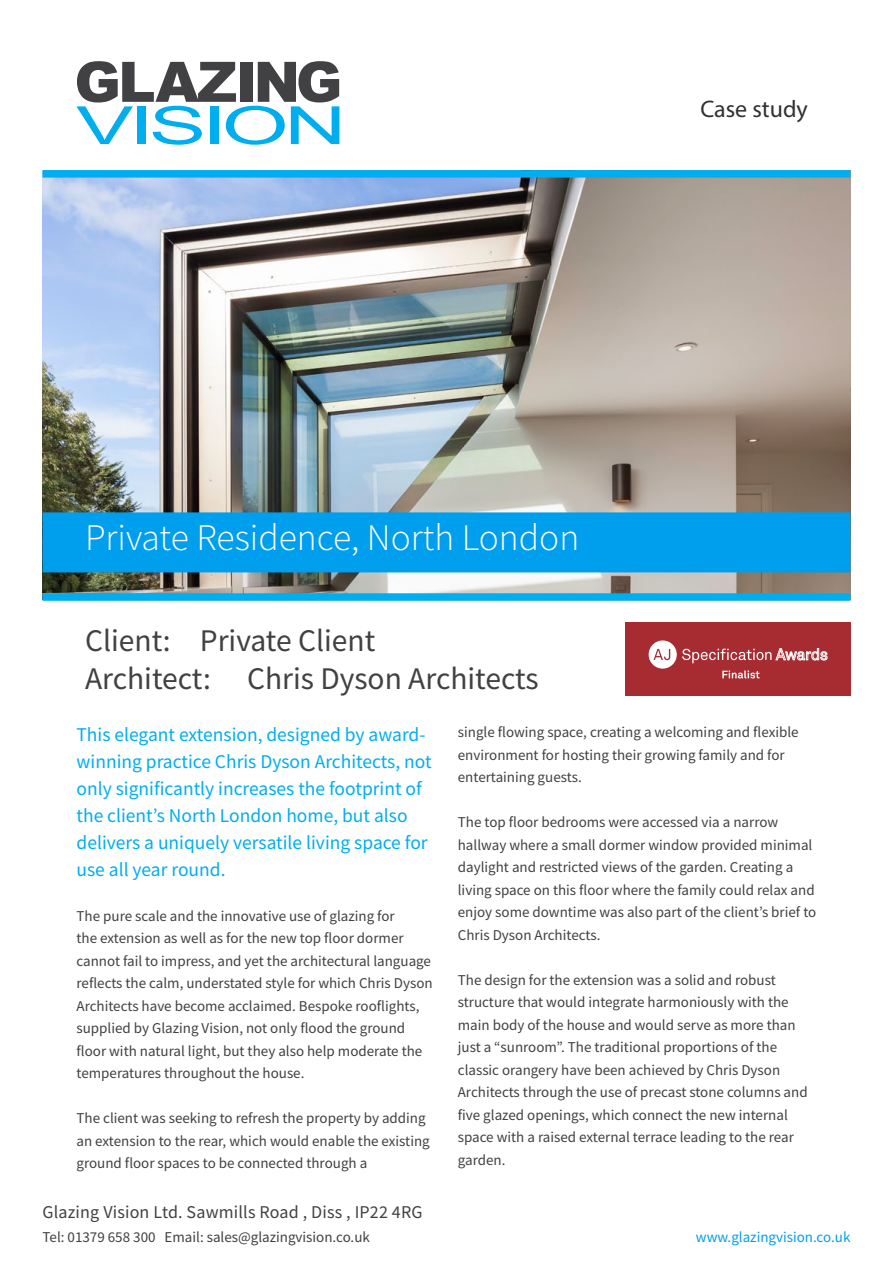
<style>
.page{position:relative;width:893px;height:1263px;background:#fff}
.page>*{position:absolute;margin:0;border:0;box-sizing:border-box;transform-origin:0 0}
.t1{font:300 37.5px "Source Sans Pro";color:#fff}
.t2{font:31.5px/37.8px "Source Sans Pro";color:#414042}
.t3{font:24px "Myriad Pro";color:#323132}
.t4{font:19.5px/27px "Source Sans Pro";color:#00aeef}
.t5{font:18px "Source Sans Pro";letter-spacing:.01em;color:#414042}
.t6{font:15px/22.5px "Source Sans Pro";color:#414042}
.t7{font:15px "Source Sans Pro";color:#009fee}
</style>
<div class="page">
<img style="left:43px;top:178px;width:807px;height:415px">
<div style="left:43px;top:593px;width:807px;height:8px;background:#00aeef"></div>
<div style="left:43px;top:512px;width:807px;height:60px;background:#009fee"></div>
<svg style="left:77px;top:61px;width:262px;height:84px"></svg>
<div style="left:43px;top:170px;width:807px;height:8px;background:#00aeef"></div>
<div style="left:625px;top:622px;width:225px;height:74px;background:#a72c31"></div>
<div style="left:649px;top:640px;width:28px;height:29px;background:#fff;border-radius:50%"></div>
<svg style="left:653px;top:649px;width:17px;height:11px"></svg>
<svg style="left:682px;top:648px;width:145px;height:15px"></svg>
<svg style="left:722px;top:670px;width:37px;height:8px"></svg>
<h3 class="t3" style="left:700px;top:94px;width:109px">Case study</h3>
<h1 class="t1" style="left:85px;top:515px;width:496px">Private Residence, North London</h1>
<h2 class="t2" style="left:85px;top:621px;width:455px">Client: Private Client<br>Architect: Chris Dyson Architects</h2>
<p class="t4" style="left:77px;top:721px;width:357px">This elegant extension, designed by award&shy;winning practice Chris Dyson Architects, not only significantly increases the footprint of the client’s North London home, but also delivers a uniquely versatile living space for use all year round.</p>
<p class="t6" style="left:77px;top:904px;width:358px">The pure scale and the innovative use of glazing for<br>the extension as well as for the new top floor dormer cannot fail to impress, and yet the architectural language reflects the calm, understated style for which Chris Dyson Architects have become acclaimed. Bespoke rooflights, supplied by Glazing Vision, not only flood the ground floor with natural light, but they also help moderate the temperatures throughout the house.</p>
<p class="t6" style="left:77px;top:1107px;width:355px">The client was seeking to refresh the property by adding an extension to the rear, which would enable the existing ground floor spaces to be connected through a</p>
<p class="t6" style="left:458px;top:721px;width:342px">single flowing space, creating a welcoming and flexible environment for hosting their growing family and for entertaining guests.</p>
<p class="t6" style="left:458px;top:811px;width:360px">The top floor bedrooms were accessed via a narrow hallway where a small dormer window provided minimal daylight and restricted views of the garden. Creating a living space on this floor where the family could relax and enjoy some downtime was also part of the client’s brief to Chris Dyson Architects.</p>
<p class="t6" style="left:458px;top:968px;width:351px">The design for the extension was a solid and robust structure that would integrate harmoniously with the main body of the house and would serve as more than just a “sunroom”. The traditional proportions of the classic orangery have been achieved by Chris Dyson Architects through the use of precast stone columns and five glazed openings, which connect the new internal space with a raised external terrace leading to the rear garden.</p>
<p class="t5" style="left:43px;top:1200px;width:382px">Glazing Vision Ltd. Sawmills Road , Diss , IP22 4RG</p>
<p class="t6" style="left:43px;top:1226px;width:329px">Tel: 01379 658 300 Email: sales@glazingvision.co.uk</p>
<p class="t7" style="left:696px;top:1227px;width:156px">www.glazingvision.co.uk</p>
</div>
